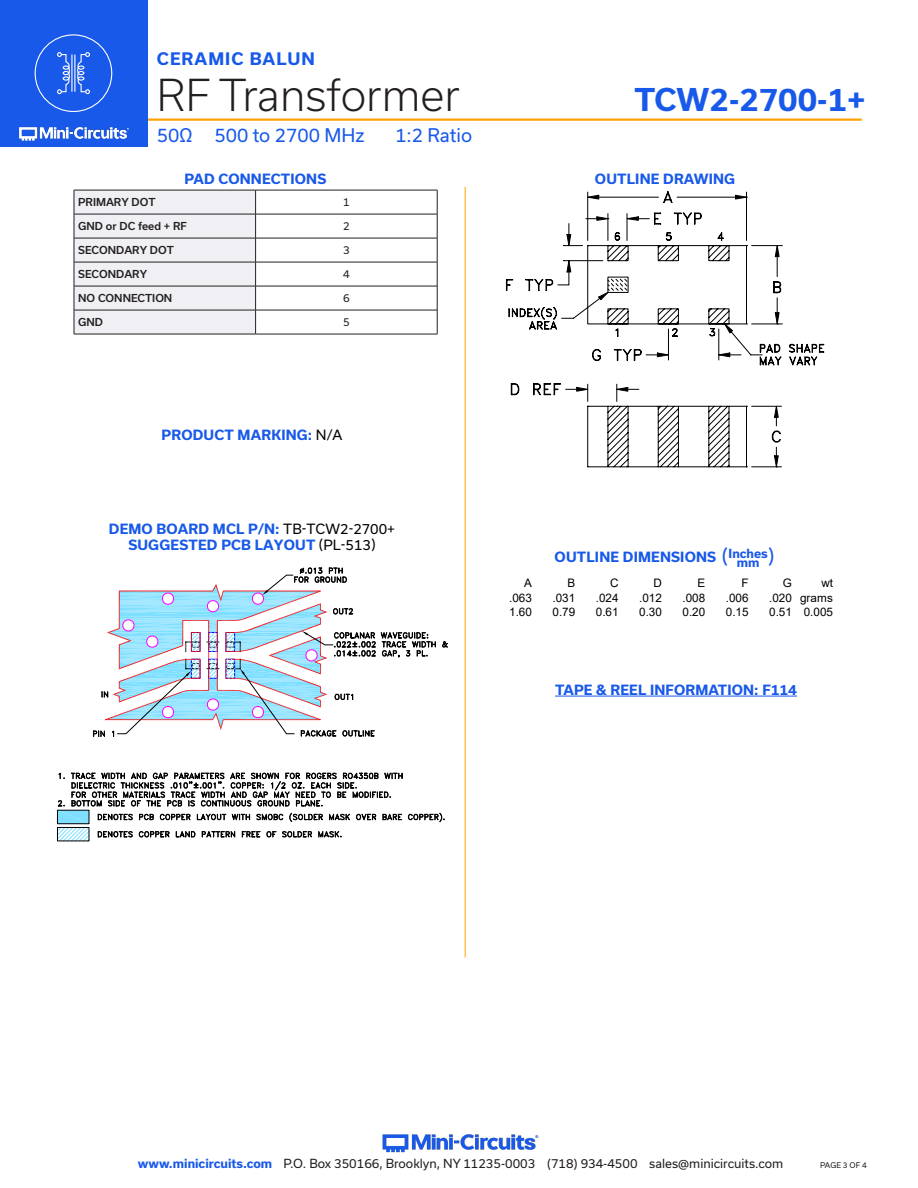
<style>
.page{position:relative;width:918px;height:1188px;background:#fff}
.page>*{position:absolute;margin:0;border:0;box-sizing:border-box;transform-origin:0 0}
.t1{font:300 42px "Usual";color:#231f20}
.t2{font:700 30px "Usual";color:#1859ea}
.Blue_Headers{font:19.5px "Usual";color:#1859ea}
.t3{font:18px "Usual";color:#1859ea}
.t4{font:700 16.5px "Usual";letter-spacing:.065em;color:#1859ea}
.Demo_Board{font:700 13.5px "Usual";letter-spacing:.015em;color:#1859ea}
.Blue_Headers-2{font:700 13.5px "Usual";letter-spacing:.015em;color:#1859ea}
.t5{font:12px "Usual";color:#231f20}
.Blue_Headers-3{font:700 12px "Usual";color:#1859ea}
.t6{font:11.7px "Arial";color:#000}
.Table_Header_Left_Ju{font:500 10.5px "Usual";color:#231f20}
.Table_Body_Center{font:10.5px "Usual";color:#231f20}
.t7{font:7.5px "Usual";color:#231f20}
.s1{font-weight:400;color:#000}
.s2{font-weight:700;color:#1859ea}
</style>
<div class="page">
<hr style="left:917px;top:0;width:1px;height:147px;background:#1859ea">
<hr style="left:129px;top:118px;width:733px;height:3px;background:#ffa300">
<div style="left:0;top:0;width:147px;height:147px;background:#1859ea"></div>
<img style="left:19px;top:126px;width:110px;height:15px">
<img style="left:382px;top:1134px;width:157px;height:19px">
<div style="left:35px;top:34px;width:77px;height:78px;border:1px solid #fff;border-radius:50%"></div>
<svg style="left:57px;top:52px;width:13px;height:42px"></svg>
<svg style="left:77px;top:52px;width:13px;height:42px"></svg>
<hr style="left:71px;top:55px;width:1px;height:37px;background:#fff">
<hr style="left:74px;top:55px;width:1px;height:37px;background:#fff">
<hr style="left:255px;top:190px;width:182px;height:1px;background:#231f20">
<hr style="left:255px;top:214px;width:182px;height:1px;background:#231f20">
<hr style="left:255px;top:238px;width:182px;height:1px;background:#231f20">
<hr style="left:255px;top:262px;width:182px;height:1px;background:#231f20">
<svg style="left:437px;top:190px;width:1px;height:144px"></svg>
<hr style="left:256px;top:286px;width:181px;height:1px;background:#231f20">
<hr style="left:256px;top:310px;width:181px;height:1px;background:#231f20">
<hr style="left:256px;top:334px;width:181px;height:1px;background:#231f20">
<svg style="left:74px;top:190px;width:182px;height:144px"></svg>
<hr style="left:74px;top:334px;width:182px;height:1px;background:#231f20">
<hr style="left:465px;top:187px;width:1px;height:771px;background:#ffa300">
<svg style="left:587px;top:426px;width:194px;height:42px"></svg>
<svg style="left:506px;top:191px;width:318px;height:235px"></svg>
<svg style="left:57px;top:772px;width:388px;height:69px"></svg>
<div style="left:57px;top:827px;width:32px;height:14px;border:1px solid #000"></div>
<svg style="left:442px;top:641px;width:6px;height:6px"></svg>
<svg style="left:93px;top:567px;width:343px;height:170px"></svg>
<hr style="left:555px;top:696px;width:242px;height:1px;background:#1859ea">
<h3 class="t4" style="left:157px;top:49px;width:160px">CERAMIC BALUN</h3>
<h1 class="t1" style="left:157px;top:71px;width:305px">RF Transformer</h1>
<h3 class="t3" style="left:157px;top:125px;width:209px">50Ω 500 to 2700 MHz</h3>
<h3 class="t3" style="left:395px;top:125px;width:78px">1:2 Ratio</h3>
<p class="Blue_Headers-2" style="left:185px;top:171px;width:143px">PAD CONNECTIONS</p>
<p class="Table_Header_Left_Ju" style="left:78px;top:196px;width:79px">PRIMARY DOT</p>
<p class="Table_Body_Center" style="left:343px;top:196px;width:8px">1</p>
<p class="Table_Header_Left_Ju" style="left:78px;top:220px;width:110px">GND or DC feed + RF</p>
<p class="Table_Body_Center" style="left:343px;top:220px;width:8px">2</p>
<p class="Table_Header_Left_Ju" style="left:78px;top:244px;width:97px">SECONDARY DOT</p>
<p class="Table_Body_Center" style="left:343px;top:244px;width:8px">3</p>
<p class="Table_Header_Left_Ju" style="left:78px;top:268px;width:70px">SECONDARY</p>
<p class="Table_Body_Center" style="left:343px;top:268px;width:8px">4</p>
<p class="Table_Header_Left_Ju" style="left:78px;top:292px;width:96px">NO CONNECTION</p>
<p class="Table_Body_Center" style="left:343px;top:292px;width:8px">6</p>
<p class="Table_Header_Left_Ju" style="left:78px;top:316px;width:26px">GND</p>
<p class="Table_Body_Center" style="left:343px;top:316px;width:8px">5</p>
<h2 class="t2" style="left:634px;top:83px;width:233px">TCW2-2700-1+</h2>
<p class="Blue_Headers-2" style="left:595px;top:171px;width:142px">OUTLINE DRAWING</p>
<p class="Demo_Board" style="left:162px;top:427px;width:182px">PRODUCT MARKING: <span class="s1">N/A</span></p>
<p class="Demo_Board" style="left:109px;top:521px;width:288px">DEMO BOARD MCL P/N: <span class="s1">TB-TCW2-2700+</span></p>
<p class="Demo_Board" style="left:128px;top:537px;width:249px">SUGGESTED PCB LAYOUT <span class="s1">(PL-513)</span></p>
<p class="Blue_Headers-2" style="left:555px;top:549px;width:163px">OUTLINE DIMENSIONS</p>
<p class="Blue_Headers" style="left:722px;top:545px;width:8px">(</p>
<p class="Blue_Headers-3" style="left:729px;top:547px;width:41px">Inches</p>
<p class="Blue_Headers" style="left:768px;top:545px;width:8px">)</p>
<p class="Blue_Headers-3" style="left:737px;top:556px;width:24px">mm</p>
<p class="t6" style="left:524px;top:575px;width:9px">A</p>
<p class="t6" style="left:567px;top:575px;width:9px">B</p>
<p class="t6" style="left:610px;top:575px;width:10px">C</p>
<p class="t6" style="left:653px;top:575px;width:10px">D</p>
<p class="t6" style="left:697px;top:575px;width:9px">E</p>
<p class="t6" style="left:741px;top:575px;width:9px">F</p>
<p class="t6" style="left:783px;top:575px;width:11px">G</p>
<p class="t6" style="left:821px;top:575px;width:13px">wt</p>
<p class="t6" style="left:509px;top:589px;width:24px">.063</p>
<p class="t6" style="left:553px;top:589px;width:24px">.031</p>
<p class="t6" style="left:596px;top:589px;width:24px">.024</p>
<p class="t6" style="left:639px;top:589px;width:24px">.012</p>
<p class="t6" style="left:683px;top:589px;width:24px">.008</p>
<p class="t6" style="left:726px;top:589px;width:24px">.006</p>
<p class="t6" style="left:769px;top:589px;width:65px">.020 grams</p>
<p class="t6" style="left:509px;top:604px;width:24px">1.60</p>
<p class="t6" style="left:553px;top:604px;width:24px">0.79</p>
<p class="t6" style="left:596px;top:604px;width:24px">0.61</p>
<p class="t6" style="left:639px;top:604px;width:24px">0.30</p>
<p class="t6" style="left:683px;top:604px;width:24px">0.20</p>
<p class="t6" style="left:726px;top:604px;width:24px">0.15</p>
<p class="t6" style="left:769px;top:604px;width:65px">0.51 0.005</p>
<p class="Blue_Headers-2" style="left:555px;top:682px;width:244px">TAPE &amp; REEL INFORMATION: F114</p>
<p class="t5" style="left:138px;top:1157px;width:647px"><span class="s2">www.minicircuits.com</span> P.O. Box 350166, Brooklyn, NY 11235-0003 (718) 934-4500 sales@minicircuits.com</p>
<p class="t7" style="left:820px;top:1161px;width:48px">PAGE 3 OF 4</p>
</div>
